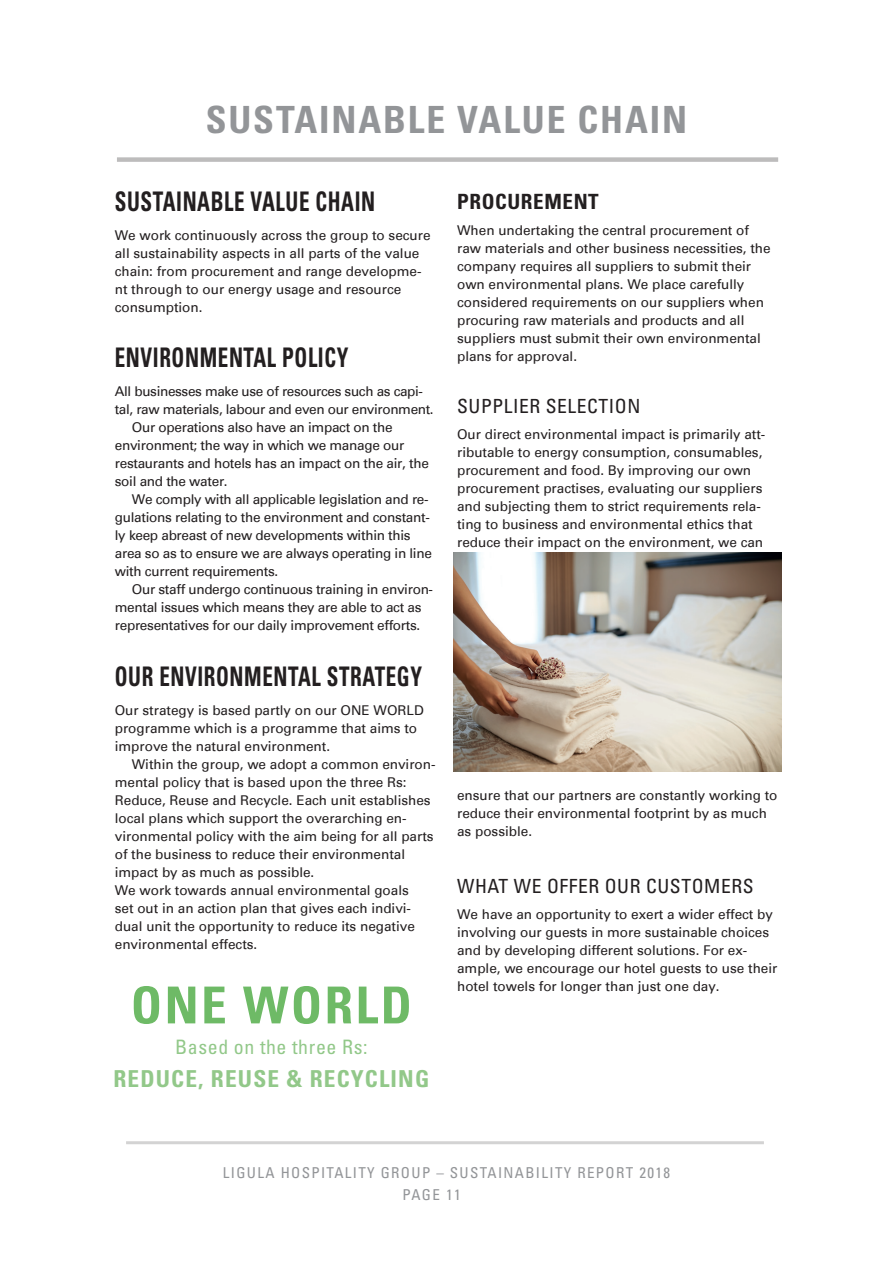
<style>
.page{position:relative;width:893px;height:1263px;background:#fff}
.page>*{position:absolute;margin:0;border:0;box-sizing:border-box;transform-origin:0 0}
.t1{font:700 condensed 51px "Univers LT Std";letter-spacing:.05em;color:#6eba66}
.t2{font:700 condensed 37.5px "Univers LT Std";letter-spacing:.05em;color:#939598}
.t3{font:700 condensed 27px "Univers LT Std";letter-spacing:.03em;color:#231f20;scale:.78 1}
.t4{font:700 condensed 23.4px "Univers LT Std";letter-spacing:.05em;color:#92c889}
.t5{font:700 condensed 21px "Univers LT Std";letter-spacing:.03em;color:#231f20}
.t6{font:condensed 19.8px "Univers LT Std";letter-spacing:.03em;color:#92c889}
.t7{font:condensed 19.5px "Univers LT Std";letter-spacing:.03em;color:#231f20}
.t8{font:condensed 15px "Univers LT Std";letter-spacing:.09em;color:#939598}
.t9{font:13.5px/18px "Univers";color:#231f20}
.t10{font:13.5px "Univers";letter-spacing:-.02em;color:#231f20}
.t11{font:13.5px "Univers";letter-spacing:-.025em;color:#231f20}
</style>
<div class="page">
<hr style="left:126px;top:1141px;width:638px;height:3px;background:#231f20">
<div style="left:117px;top:157px;width:661px;height:5px;background:#bdbcbc"></div>
<img style="left:454px;top:553px;width:327px;height:218px">
<h2 class="t2" style="left:206px;top:97px;width:483px">SUSTAINABLE VALUE CHAIN</h2>
<h3 class="t3" style="left:115px;top:185px;width:335px">SUSTAINABLE VALUE CHAIN</h3>
<p class="t9" style="left:115px;top:226px;width:317px">We work continuously across the group to secure all sustainability aspects in all parts of the value chain: from procurement and range developme&shy;nt through to our energy usage and resource consumption.</p>
<h3 class="t3" style="left:115px;top:341px;width:301px">ENVIRONMENTAL POLICY</h3>
<p class="t11" style="left:115px;top:384px;width:310px">All businesses make use of resources such as capi-</p>
<p class="t11" style="left:115px;top:402px;width:320px">tal, raw materials, labour and even our environment.</p>
<p class="t10" style="left:132px;top:420px;width:262px">Our operations also have an impact on the</p>
<p class="t10" style="left:115px;top:438px;width:291px">environment; the way in which we manage our</p>
<p class="t10" style="left:115px;top:456px;width:316px">restaurants and hotels has an impact on the air, the</p>
<p class="t10" style="left:115px;top:474px;width:114px">soil and the water.</p>
<p class="t10" style="left:132px;top:492px;width:298px">We comply with all applicable legislation and re-</p>
<p class="t10" style="left:115px;top:510px;width:317px">gulations relating to the environment and constant-</p>
<p class="t10" style="left:115px;top:528px;width:297px">ly keep abreast of new developments within this</p>
<p class="t10" style="left:115px;top:545px;width:319px">area so as to ensure we are always operating in line</p>
<p class="t10" style="left:115px;top:563px;width:165px">with current requirements.</p>
<p class="t10" style="left:132px;top:581px;width:303px">Our staff undergo continuous training in environ-</p>
<p class="t10" style="left:115px;top:599px;width:308px">mental issues which means they are able to act as</p>
<p class="t10" style="left:115px;top:617px;width:307px">representatives for our daily improvement efforts.</p>
<h3 class="t3" style="left:115px;top:660px;width:395px">OUR ENVIRONMENTAL STRATEGY</h3>
<p class="t9" style="left:115px;top:701px;width:311px">Our strategy is based partly on our ONE WORLD programme which is a programme that aims to improve the natural environment.</p>
<p class="t9" style="left:115px;top:755px;width:322px;text-indent:17px">Within the group, we adopt a common environ&shy;mental policy that is based upon the three Rs:<br>Reduce, Reuse and Recycle. Each unit establishes local plans which support the overarching en&shy;vironmental policy with the aim being for all parts of the business to reduce their environmental impact by as much as possible.<br>We work towards annual environmental goals<br>set out in an action plan that gives each indivi&shy;dual unit the opportunity to reduce its negative environmental effects.</p>
<h1 class="t1" style="left:131px;top:974px;width:282px">ONE WORLD</h1>
<h3 class="t6" style="left:175px;top:1034px;width:194px">Based on the three Rs:</h3>
<h3 class="t4" style="left:113px;top:1064px;width:317px">REDUCE, REUSE &amp; RECYCLING</h3>
<h3 class="t5" style="left:457px;top:188px;width:143px">PROCUREMENT</h3>
<p class="t9" style="left:457px;top:222px;width:315px">When undertaking the central procurement of raw materials and other business necessities, the company requires all suppliers to submit their own environmental plans. We place carefully considered requirements on our suppliers when procuring raw materials and products and all suppliers must submit their own environmental plans for approval.</p>
<h3 class="t7" style="left:457px;top:394px;width:185px">SUPPLIER SELECTION</h3>
<p class="t9" style="left:457px;top:426px;width:310px">Our direct environmental impact is primarily att&shy;ributable to energy consumption, consumables, procurement and food. By improving our own procurement practises, evaluating our suppliers and subjecting them to strict requirements rela&shy;ting to business and environmental ethics that reduce their impact on the environment, we can</p>
<p class="t9" style="left:457px;top:786px;width:322px">ensure that our partners are constantly working to reduce their environmental footprint by as much as possible.</p>
<h3 class="t7" style="left:457px;top:873px;width:298px">WHAT WE OFFER OUR CUSTOMERS</h3>
<p class="t9" style="left:457px;top:905px;width:322px">We have an opportunity to exert a wider effect by involving our guests in more sustainable choices and by developing different solutions. For ex&shy;ample, we encourage our hotel guests to use their hotel towels for longer than just one day.</p>
<p class="t8" style="left:223px;top:1163px;width:449px">LIGULA HOSPITALITY GROUP – SUSTAINABILITY REPORT 2018</p>
<p class="t8" style="left:402px;top:1185px;width:60px">PAGE 11</p>
</div>
